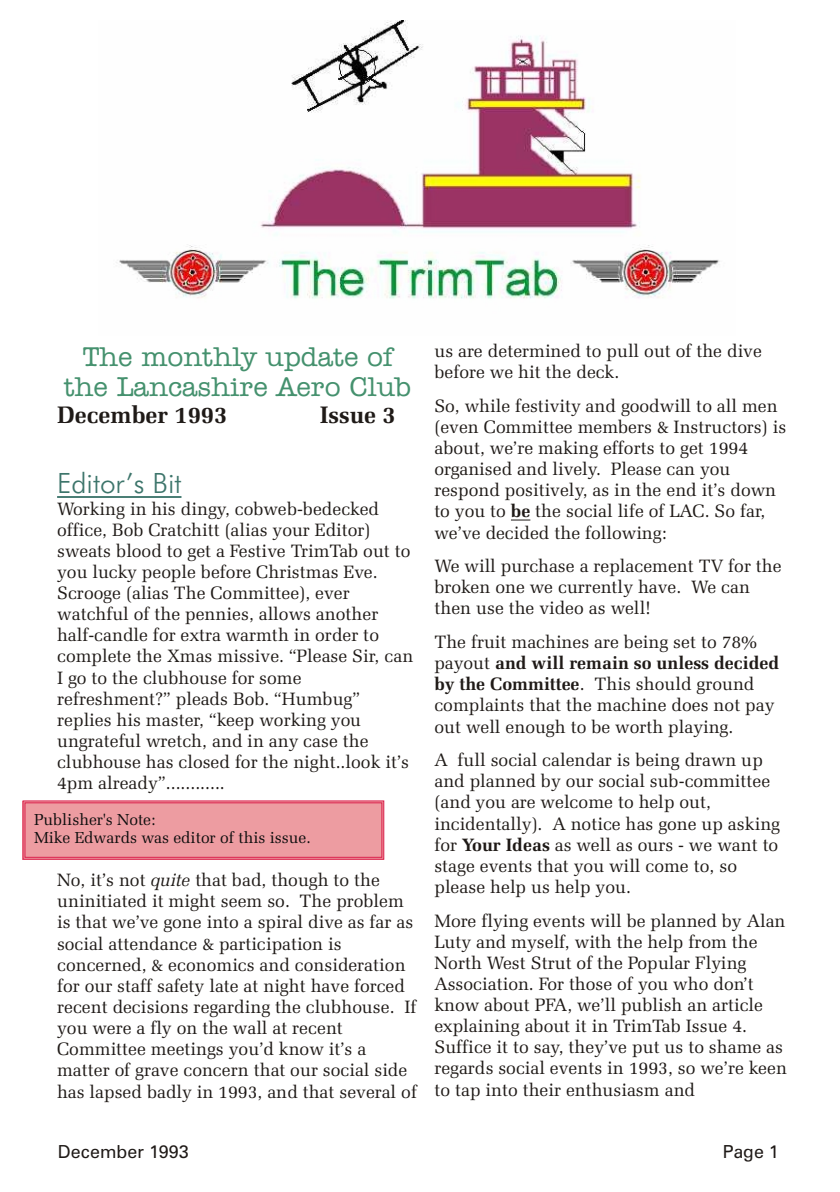
<style>
.page{position:relative;width:840px;height:1192px;background:#fff}
.page>*{position:absolute;margin:0;border:0;box-sizing:border-box;transform-origin:0 0}
.t1{font:28px/30px "Amer Type Md BT";color:#45916e;text-align:center}
.t2{font:28px "Futura Lt BT";color:#3d756b}
.t3{font:700 24px "Zapf Ellipt BT";color:#1f1a17}
.t4{font:18px/21.2px "Zapf Ellipt BT";color:#1f1a17}
.t5{font:18px "Zurich BT";color:#1f1a17}
.t6{font:16px/17.4px "Zapf Ellipt BT";letter-spacing:-.005em;color:#0d0d0d}
.s1{font-style:italic}
.s2{font-weight:700}
</style>
<div class="page">
<hr style="left:57px;top:496px;width:124px;height:2px;background:#3d756b">
<svg style="left:511px;top:520px;width:19px;height:1px"></svg>
<div style="left:23px;top:801px;width:361px;height:58px;background:#ed9ca1"></div>
<div style="left:23px;top:801px;width:361px;height:58px;border:1px solid #db214d"></div>
<div style="left:25px;top:803px;width:357px;height:55px;border:1px solid #db214d"></div>
<img style="left:116px;top:20px;width:604px;height:279px">
<h1 class="t1" style="left:64px;top:344px;width:349px">The monthly update of the Lancashire Aero Club</h1>
<h2 class="t3" style="left:57px;top:404px;width:172px">December 1993</h2>
<h2 class="t3" style="left:320px;top:404px;width:78px">Issue 3</h2>
<h1 class="t2" style="left:57px;top:472px;width:126px">Editor’s Bit</h1>
<p class="t4" style="left:57px;top:499px;width:358px">Working in his dingy, cobweb-bedecked office, Bob Cratchitt (alias your Editor) sweats blood to get a Festive TrimTab out to you lucky people before Christmas Eve.<br>Scrooge (alias The Committee), ever watchful of the pennies, allows another half-candle for extra warmth in order to complete the Xmas missive. “Please Sir, can I go to the clubhouse for some refreshment?” pleads Bob. “Humbug” replies his master, “keep working you ungrateful wretch, and in any case the clubhouse has closed for the night..look it’s 4pm already”............</p>
<p class="t6" style="left:34px;top:813px;width:278px">Publisher's Note:<br>Mike Edwards was editor of this issue.</p>
<p class="t4" style="left:57px;top:871px;width:361px">No, it’s not <span class="s1">quite</span> that bad, though to the uninitiated it might seem so. The problem is that we’ve gone into a spiral dive as far as social attendance &amp; participation is concerned, &amp; economics and consideration for our staff safety late at night have forced recent decisions regarding the clubhouse. If you were a fly on the wall at recent Committee meetings you’d know it’s a matter of grave concern that our social side has lapsed badly in 1993, and that several of</p>
<p class="t4" style="left:434px;top:342px;width:329px">us are determined to pull out of the dive before we hit the deck.</p>
<p class="t4" style="left:434px;top:396px;width:354px">So, while festivity and goodwill to all men (even Committee members &amp; Instructors) is about, we’re making efforts to get 1994 organised and lively. Please can you respond positively, as in the end it’s down to you to <span class="s2">be</span> the social life of LAC. So far, we’ve decided the following:</p>
<p class="t4" style="left:434px;top:557px;width:349px">We will purchase a replacement TV for the broken one we currently have. We can then use the video as well!</p>
<p class="t4" style="left:434px;top:633px;width:346px">The fruit machines are being set to 78% payout <span class="s2">and will remain so unless decided by the Committee</span>. This should ground complaints that the machine does not pay out well enough to be worth playing.</p>
<p class="t4" style="left:434px;top:751px;width:347px">A full social calendar is being drawn up and planned by our social sub-committee (and you are welcome to help out, incidentally). A notice has gone up asking for <span class="s2">Your Ideas</span> as well as ours - we want to stage events that you will come to, so please help us help you.</p>
<p class="t4" style="left:434px;top:911px;width:354px">More flying events will be planned by Alan Luty and myself, with the help from the North West Strut of the Popular Flying Association. For those of you who don’t know about PFA, we’ll publish an article explaining about it in TrimTab Issue 4.<br>Suffice it to say, they’ve put us to shame as regards social events in 1993, so we’re keen to tap into their enthusiasm and</p>
<p class="t5" style="left:58px;top:1145px;width:132px">December 1993</p>
<p class="t5" style="left:723px;top:1145px;width:58px">Page 1</p>
</div>
